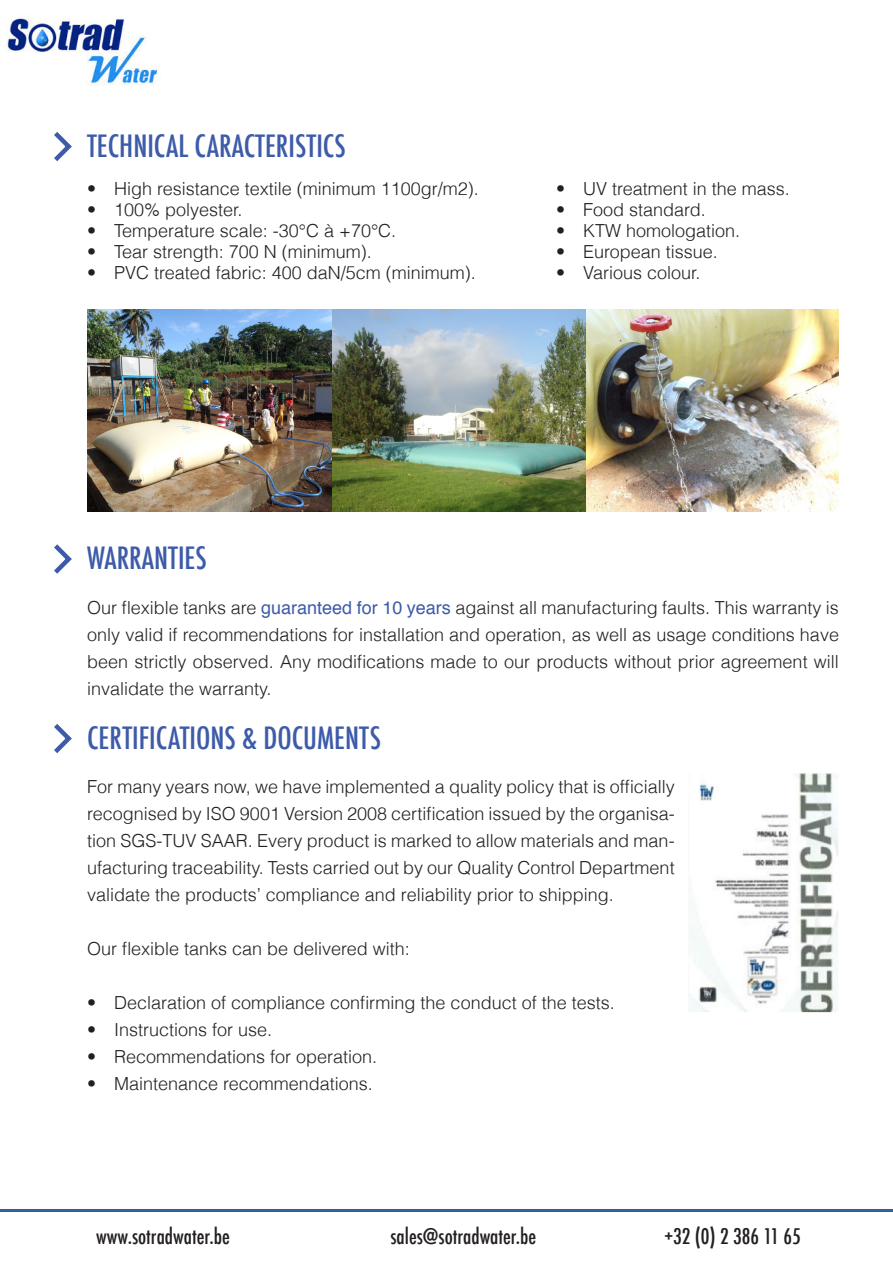
<style>
.page{position:relative;width:893px;height:1263px;background:#fff}
.page>*{position:absolute;margin:0;border:0;box-sizing:border-box;transform-origin:0 0}
.t1{font:500 condensed 30px "Futura";color:#3d5ba9}
.t2{font:500 condensed 21px "Futura";color:#231f20}
.t3{font:300 18px/27px "Helvetica";color:#231f20;text-align:justify}
.s1{font-weight:400;color:#3d5ba9}
</style>
<div class="page">
<svg style="left:54px;top:132px;width:18px;height:30px"></svg>
<img style="left:87px;top:310px;width:752px;height:202px">
<svg style="left:54px;top:544px;width:18px;height:30px"></svg>
<img style="left:6px;top:18px;width:152px;height:67px">
<svg style="left:54px;top:724px;width:18px;height:30px"></svg>
<img style="left:689px;top:773px;width:149px;height:240px">
<hr style="left:0;top:1209px;width:893px;height:2px;background:#325fa0">
<p class="t1" style="left:87px;top:126px;width:260px">TECHNICAL CARACTERISTICS</p>
<p class="t3" style="left:87px;top:174px;width:393px">• High resistance textile (minimum 1100gr/m2).</p>
<p class="t3" style="left:87px;top:195px;width:157px">• 100% polyester.</p>
<p class="t3" style="left:87px;top:216px;width:311px">• Temperature scale: -30°C à +70°C.</p>
<p class="t3" style="left:87px;top:237px;width:286px">• Tear strength: 700 N (minimum).</p>
<p class="t3" style="left:87px;top:258px;width:390px">• PVC treated fabric: 400 daN/5cm (minimum).</p>
<p class="t3" style="left:556px;top:174px;width:235px">• UV treatment in the mass.</p>
<p class="t3" style="left:556px;top:195px;width:151px">• Food standard.</p>
<p class="t3" style="left:556px;top:216px;width:186px">• KTW homologation.</p>
<p class="t3" style="left:556px;top:237px;width:163px">• European tissue.</p>
<p class="t3" style="left:556px;top:258px;width:146px">• Various colour.</p>
<p class="t1" style="left:87px;top:539px;width:121px">WARRANTIES</p>
<p class="t3" style="left:87px;top:593px;width:753px">Our flexible tanks are <span class="s1">guaranteed for 10 years</span> against all manufacturing faults. This warranty is only valid if recommendations for installation and operation, as well as usage conditions have been strictly observed. Any modifications made to our products without prior agreement will invalidate the warranty.</p>
<p class="t1" style="left:87px;top:718px;width:295px">CERTIFICATIONS &amp; DOCUMENTS</p>
<p class="t3" style="left:87px;top:772px;width:589px">For many years now, we have implemented a quality policy that is officially recognised by ISO 9001 Version 2008 certification issued by the organisa&shy;tion SGS-TUV SAAR. Every product is marked to allow materials and man&shy;ufacturing traceability. Tests carried out by our Quality Control Department validate the products’ compliance and reliability prior to shipping.</p>
<p class="t3" style="left:87px;top:934px;width:324px">Our flexible tanks can be delivered with:</p>
<p class="t3" style="left:87px;top:988px;width:529px">• Declaration of compliance confirming the conduct of the tests.</p>
<p class="t3" style="left:87px;top:1015px;width:187px">• Instructions for use.</p>
<p class="t3" style="left:87px;top:1042px;width:292px">• Recommendations for operation.</p>
<p class="t3" style="left:87px;top:1069px;width:287px">• Maintenance recommendations.</p>
<p class="t2" style="left:96px;top:1222px;width:135px">www.sotradwater.be</p>
<p class="t2" style="left:390px;top:1222px;width:147px">sales@sotradwater.be</p>
<p class="t2" style="left:664px;top:1222px;width:138px">+32 (0) 2 386 11 65</p>
</div>
